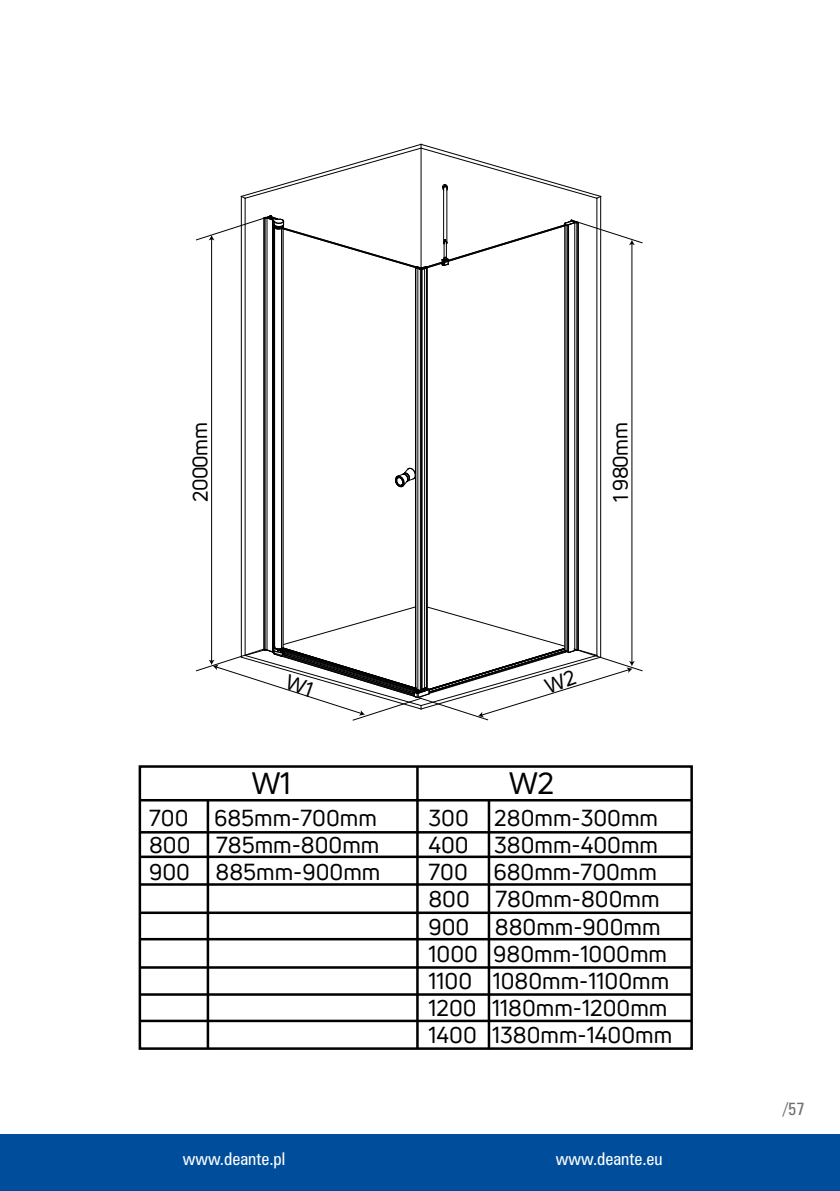
<style>
.page{position:relative;width:840px;height:1191px;background:#fff}
.page>*{position:absolute;margin:0;border:0;box-sizing:border-box;transform-origin:0 0}
.t1{font:30.2px "Uni Neue";color:#000}
.t2{font:22.6px/27.2px "Uni Neue";color:#000}
.t3{font:20.8px "Uni Neue";color:#000}
.t4{font:16px "Zurich Cn PL";color:#fff}
.t5{font:16px "Zurich Cn PL";color:#706f6f}
</style>
<div class="page">
<div style="left:0;top:1134px;width:839px;height:57px;background:#004e9b"></div>
<hr style="left:241px;top:196px;width:1px;height:461px;background:#000">
<hr style="left:245px;top:198px;width:1px;height:457px;background:#000">
<hr style="left:420px;top:144px;width:1px;height:461px;background:#000">
<hr style="left:600px;top:196px;width:1px;height:461px;background:#000">
<hr style="left:596px;top:198px;width:1px;height:457px;background:#000">
<hr style="left:446px;top:188px;width:1px;height:55px;background:#000">
<hr style="left:443px;top:188px;width:1px;height:55px;background:#000">
<svg style="left:240px;top:144px;width:361px;height:55px"></svg>
<div style="left:138px;top:765px;width:554px;height:284px;border:3px solid #000"></div>
<hr style="left:140px;top:799px;width:551px;height:2px;background:#000">
<hr style="left:140px;top:831px;width:551px;height:2px;background:#000">
<hr style="left:140px;top:855px;width:551px;height:3px;background:#000">
<hr style="left:140px;top:883px;width:551px;height:2px;background:#000">
<hr style="left:140px;top:911px;width:551px;height:3px;background:#000">
<hr style="left:140px;top:938px;width:551px;height:2px;background:#000">
<hr style="left:140px;top:966px;width:551px;height:2px;background:#000">
<hr style="left:140px;top:993px;width:551px;height:2px;background:#000">
<hr style="left:140px;top:1019px;width:551px;height:3px;background:#000">
<hr style="left:416px;top:766px;width:2px;height:282px;background:#000">
<hr style="left:206px;top:800px;width:3px;height:249px;background:#000">
<hr style="left:487px;top:800px;width:3px;height:249px;background:#000">
<svg style="left:196px;top:215px;width:446px;height:506px"></svg>
<p class="t3" style="left:187px;top:502px;width:82px;rotate:-90deg">m0002 m</p>
<p class="t3" style="left:607px;top:502px;width:82px;rotate:-90deg">m0891 m</p>
<h1 class="t1" style="left:252px;top:764px;width:40px">W1</h1>
<h1 class="t1" style="left:509px;top:764px;width:46px">W2</h1>
<p class="t2" style="left:149px;top:804px;width:233px">700 685mm-700mm<br>800 785mm-800mm<br>900 885mm-900mm</p>
<p class="t2" style="left:428px;top:804px;width:245px">300 280mm-300mm<br>400 380mm-400mm<br>700 680mm-700mm<br>800 780mm-800mm<br>900 880mm-900mm<br>1000 980mm-1000mm<br>1100 1080mm-1100mm<br>1200 1180mm-1200mm<br>1400 1380mm-1400mm</p>
<p class="t4" style="left:183px;top:1148px;width:104px">www.deante.pl</p>
<p class="t4" style="left:555px;top:1148px;width:108px">www.deante.eu</p>
<p class="t5" style="left:782px;top:1098px;width:23px">/57</p>
</div>
